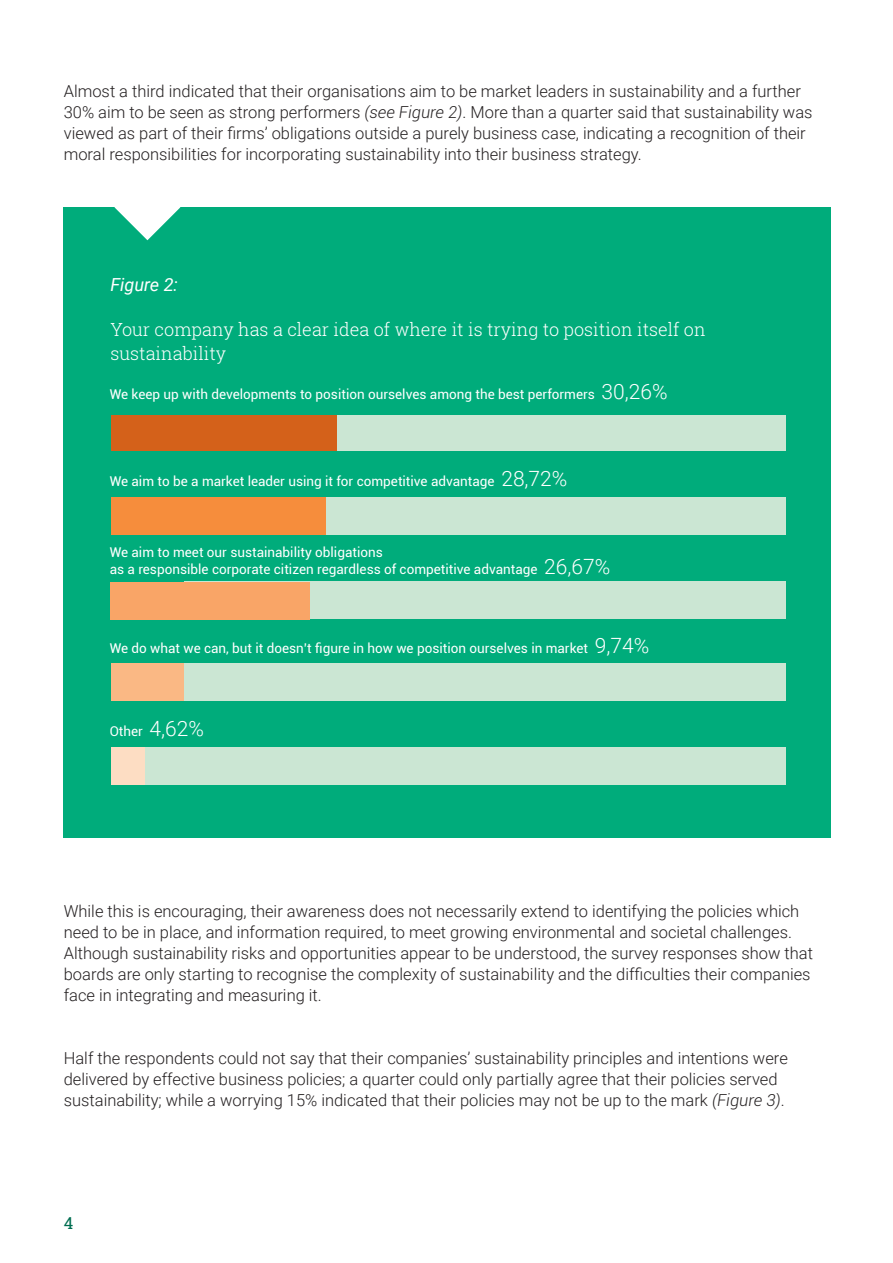
<style>
.page{position:relative;width:893px;height:1263px;background:#fff}
.page>*{position:absolute;margin:0;border:0;box-sizing:border-box;transform-origin:0 0}
.t1{font:300 18px/24px "Roboto Slab";color:#fff}
.t2{font:italic 18px "Roboto";color:#fff}
.t3{font:300 16.5px/21px "Roboto";color:#231f20}
.t4{font:16.5px "Roboto Slab";color:#006e51}
.t5{font:13.5px/16.5px "Roboto";color:#fff}
.s1{font-style:italic}
.s2{font-weight:300;font-size:21px}
</style>
<div class="page">
<div style="left:64px;top:207px;width:767px;height:630px;background:#00ac7b"></div>
<svg style="left:114px;top:207px;width:66px;height:33px"></svg>
<div style="left:325px;top:497px;width:460px;height:37px;background:#cbe6d3"></div>
<div style="left:111px;top:747px;width:34px;height:38px;background:#fdddc3"></div>
<div style="left:111px;top:663px;width:73px;height:38px;background:#fab884"></div>
<div style="left:111px;top:497px;width:214px;height:37px;background:#f68d3c"></div>
<div style="left:325px;top:415px;width:460px;height:36px;background:#cbe6d3"></div>
<div style="left:184px;top:663px;width:601px;height:38px;background:#cbe6d3"></div>
<div style="left:184px;top:581px;width:601px;height:38px;background:#cbe6d3"></div>
<div style="left:145px;top:747px;width:640px;height:38px;background:#cbe6d3"></div>
<div style="left:111px;top:582px;width:199px;height:37px;background:#f9a567"></div>
<div style="left:111px;top:415px;width:226px;height:35px;background:#d4611a"></div>
<p class="t3" style="left:64px;top:80px;width:750px">Almost a third indicated that their organisations aim to be market leaders in sustainability and a further 30% aim to be seen as strong performers <span class="s1">(see Figure 2)</span>. More than a quarter said that sustainability was viewed as part of their firms’ obligations outside a purely business case, indicating a recognition of their moral responsibilities for incorporating sustainability into their business strategy.</p>
<p class="t2" style="left:110px;top:272px;width:69px">Figure 2:</p>
<p class="t1" style="left:110px;top:317px;width:597px">Your company has a clear idea of where it is trying to position itself on sustainability</p>
<p class="t5" style="left:110px;top:385px;width:559px">We keep up with developments to position ourselves among the best performers <span class="s2">30,26%</span></p>
<p class="t5" style="left:110px;top:472px;width:459px">We aim to be a market leader using it for competitive advantage <span class="s2">28,72%</span></p>
<p class="t5" style="left:110px;top:544px;width:502px">We aim to meet our sustainability obligations<br>as a responsible corporate citizen regardless of competitive advantage <span class="s2">26,67%</span></p>
<p class="t5" style="left:110px;top:639px;width:541px">We do what we can, but it doesn’t figure in how we position ourselves in market <span class="s2">9,74%</span></p>
<p class="t5" style="left:110px;top:722px;width:96px">Other <span class="s2">4,62%</span></p>
<p class="t3" style="left:64px;top:899px;width:751px">While this is encouraging, their awareness does not necessarily extend to identifying the policies which need to be in place, and information required, to meet growing environmental and societal challenges.<br>Although sustainability risks and opportunities appear to be understood, the survey responses show that boards are only starting to recognise the complexity of sustainability and the difficulties their companies face in integrating and measuring it.</p>
<p class="t3" style="left:64px;top:1046px;width:726px">Half the respondents could not say that their companies’ sustainability principles and intentions were delivered by effective business policies; a quarter could only partially agree that their policies served sustainability; while a worrying 15% indicated that their policies may not be up to the mark <span class="s1">(Figure 3)</span>.</p>
<p class="t4" style="left:64px;top:1212px;width:11px">4</p>
</div>
